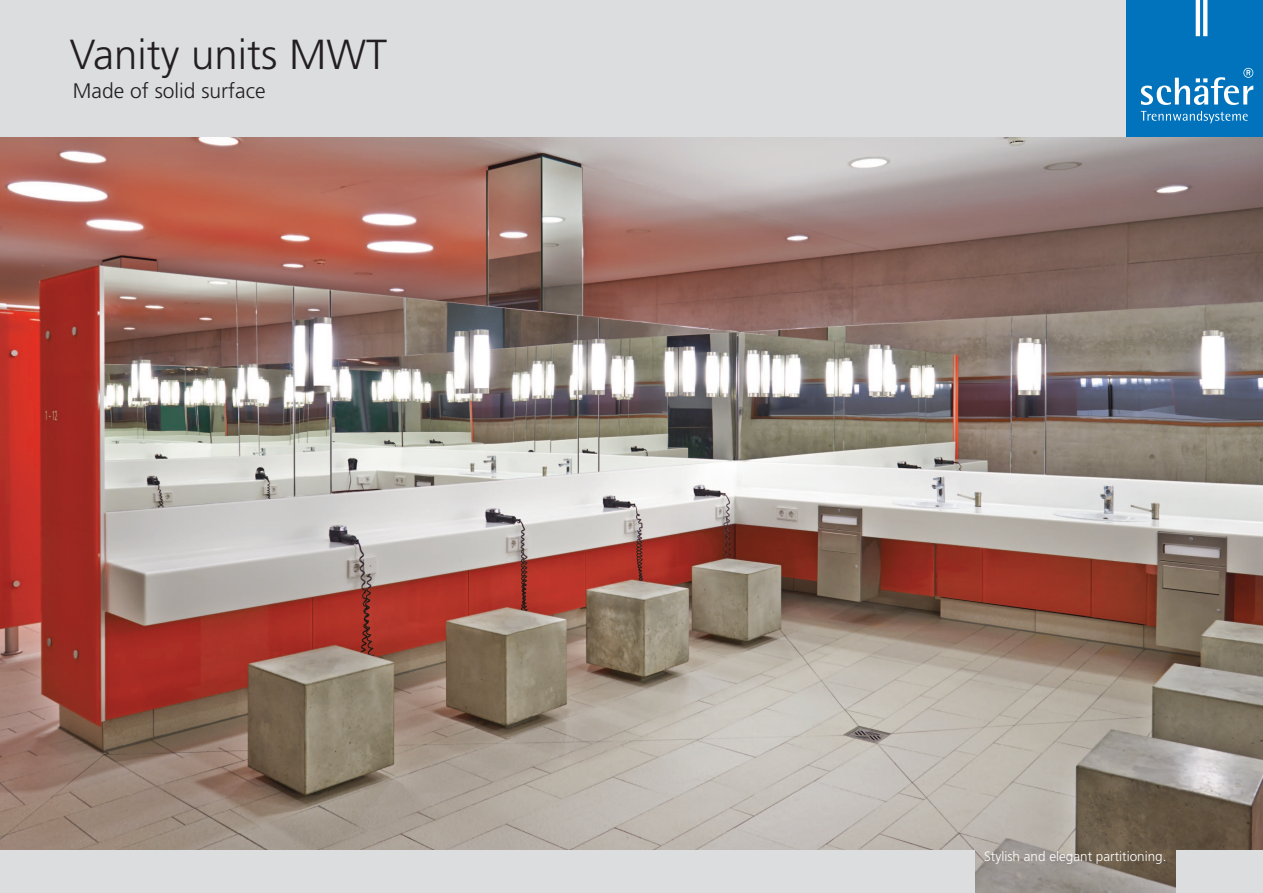
<style>
.page{position:relative;width:1263px;height:893px;background:#fff}
.page>*{position:absolute;margin:0;border:0;box-sizing:border-box;transform-origin:0 0}
.t1{font:300 42px "Frutiger";color:#231f20}
.t2{font:300 21px "Frutiger";color:#231f20}
.t3{font:300 13.5px "Frutiger";color:#fff}
</style>
<div class="page">
<img style="left:0;top:136px;width:1263px;height:757px">
<div style="left:0;top:0;width:1129px;height:136px;background:#dcdddf"></div>
<div style="left:1127px;top:0;width:136px;height:136px;background:#0073bc"></div>
<svg style="left:1141px;top:111px;width:107px;height:12px"></svg>
<hr style="left:1196px;top:0;width:4px;height:36px;background:#fff">
<svg style="left:1203px;top:0;width:4px;height:36px"></svg>
<svg style="left:1141px;top:68px;width:112px;height:37px"></svg>
<div style="left:0;top:850px;width:974px;height:43px;background:#dcdddf"></div>
<div style="left:1176px;top:850px;width:87px;height:43px;background:#dcdddf"></div>
<p class="t1" style="left:70px;top:37px;width:319px">Vanity units MWT</p>
<p class="t2" style="left:73px;top:82px;width:194px">Made of solid surface</p>
<p class="t3" style="left:984px;top:851px;width:184px">Stylish and elegant partitioning.</p>
</div>
